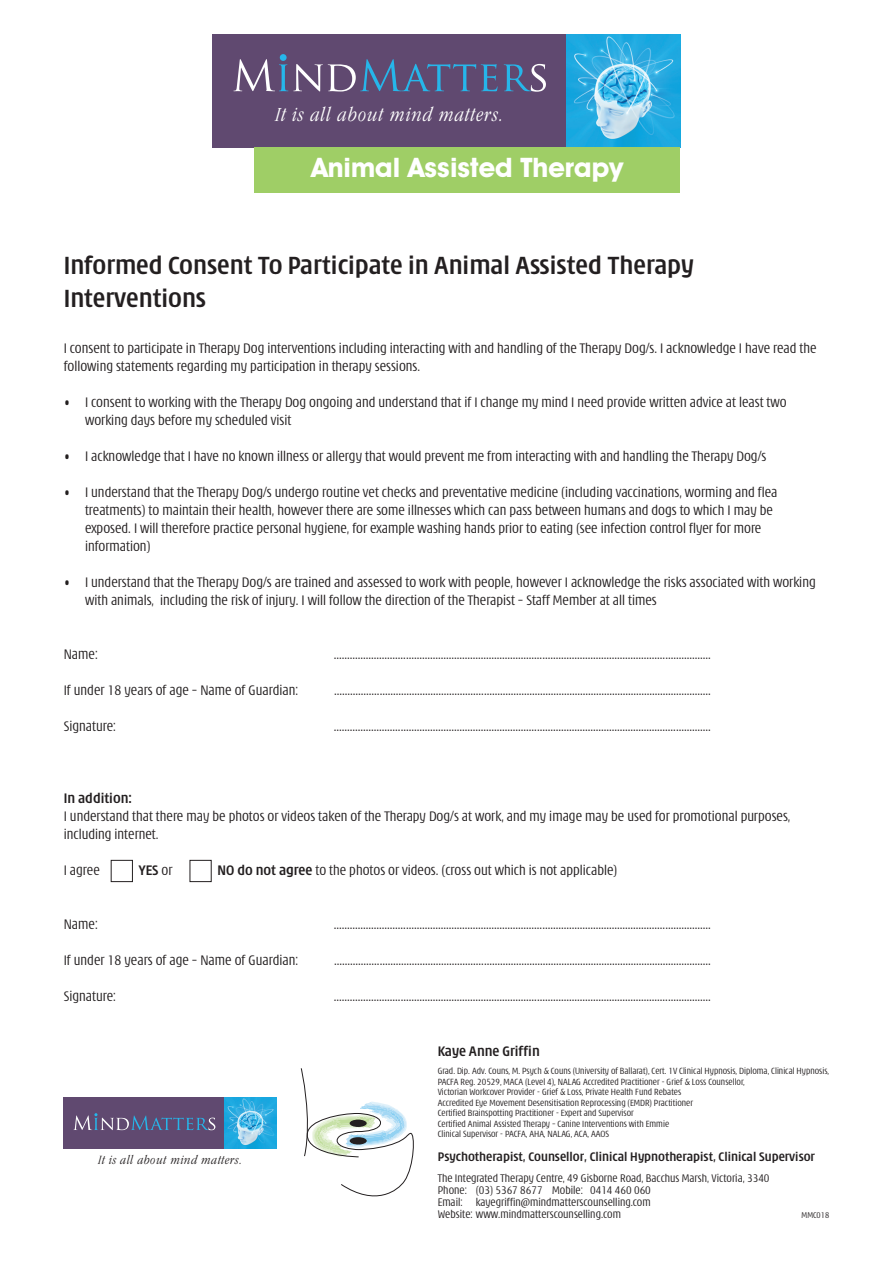
<style>
.page{position:relative;width:893px;height:1263px;background:#fff}
.page>*{position:absolute;margin:0;border:0;box-sizing:border-box;transform-origin:0 0}
.t1{font:700 condensed 27px/32.4px "Modena";color:#231f20}
.t2{font:700 27px "Avant Garde IT Cby BT";color:#fff}
.t3{font:italic 300 condensed 20.7px "Garamond";letter-spacing:.05em;color:#fff}
.t4{font:300 condensed 15px/18px "Modena";color:#231f20}
.t5{font:700 condensed 15px "Modena";color:#231f20}
.t6{font:700 condensed 13.5px "Modena";color:#231f20}
.t7{font:italic 300 condensed 13.05px "Garamond";letter-spacing:.05em;color:#231f20}
.t8{font:300 condensed 12px/12px "Modena";color:#231f20}
.t9{font:300 condensed 9.75px/10.5px "Modena";color:#231f20}
.t10{font:300 condensed 9px "Modena";color:#231f20}
.s1{font-weight:300}
.s2{font-weight:700}
</style>
<div class="page">
<div style="left:212px;top:34px;width:355px;height:113px;background:#604970"></div>
<img style="left:567px;top:34px;width:113px;height:113px">
<svg style="left:233px;top:59px;width:264px;height:33px"></svg>
<svg style="left:504px;top:64px;width:42px;height:28px"></svg>
<div style="left:280px;top:54px;width:7px;height:7px;background:#26b6ea;border-radius:50%"></div>
<div style="left:254px;top:147px;width:426px;height:45px;background:#9fce66"></div>
<div style="left:111px;top:860px;width:22px;height:22px;border:1px solid #231f20"></div>
<div style="left:190px;top:860px;width:21px;height:22px;border:1px solid #231f20"></div>
<div style="left:64px;top:1097px;width:161px;height:52px;background:#604970"></div>
<img style="left:225px;top:1097px;width:51px;height:52px">
<svg style="left:73px;top:1113px;width:142px;height:17px"></svg>
<svg style="left:301px;top:1068px;width:113px;height:129px"></svg>
<h2 class="t3" style="left:276px;top:102px;width:230px">It is all about mind matters.</h2>
<h1 class="t2" style="left:311px;top:152px;width:314px">Animal Assisted Therapy</h1>
<h1 class="t1" style="left:64px;top:251px;width:631px">Informed Consent To Participate in Animal Assisted Therapy<br>Interventions</h1>
<p class="t4" style="left:64px;top:340px;width:754px">I consent to participate in Therapy Dog interventions including interacting with and handling of the Therapy Dog/s. I acknowledge I have read the following statements regarding my participation in therapy sessions.</p>
<p class="t4" style="left:85px;top:394px;width:703px;text-indent:-21px">• I consent to working with the Therapy Dog ongoing and understand that if I change my mind I need provide written advice at least two working days before my scheduled visit</p>
<p class="t4" style="left:64px;top:448px;width:704px">• I acknowledge that I have no known illness or allergy that would prevent me from interacting with and handling the Therapy Dog/s</p>
<p class="t4" style="left:85px;top:484px;width:694px;text-indent:-21px">• I understand that the Therapy Dog/s undergo routine vet checks and preventative medicine (including vaccinations, worming and flea treatments) to maintain their health, however there are some illnesses which can pass between humans and dogs to which I may be exposed. I will therefore practice personal hygiene, for example washing hands prior to eating (see infection control flyer for more information)</p>
<p class="t4" style="left:85px;top:574px;width:732px;text-indent:-21px">• I understand that the Therapy Dog/s are trained and assessed to work with people, however I acknowledge the risks associated with working with animals, including the risk of injury. I will follow the direction of the Therapist – Staff Member at all times</p>
<p class="t4" style="left:64px;top:646px;width:35px">Name:</p>
<p class="t4" style="left:334px;top:646px;width:378px">.............................................................................................................................................</p>
<p class="t4" style="left:64px;top:682px;width:236px">If under 18 years of age – Name of Guardian:</p>
<p class="t4" style="left:334px;top:682px;width:378px">.............................................................................................................................................</p>
<p class="t4" style="left:64px;top:718px;width:54px">Signature:</p>
<p class="t4" style="left:334px;top:718px;width:378px">.............................................................................................................................................</p>
<p class="t5" style="left:64px;top:793px;width:70px">In addition:</p>
<p class="t4" style="left:64px;top:808px;width:728px">I understand that there may be photos or videos taken of the Therapy Dog/s at work, and my image may be used for promotional purposes, including internet.</p>
<p class="t4" style="left:64px;top:862px;width:38px">I agree</p>
<p class="t5" style="left:139px;top:865px;width:35px">YES <span class="s1">or</span></p>
<p class="t4" style="left:218px;top:862px;width:401px"><span class="s2">NO do not agree</span> to the photos or videos. (cross out which is not applicable)</p>
<p class="t4" style="left:64px;top:916px;width:35px">Name:</p>
<p class="t4" style="left:334px;top:916px;width:378px">.............................................................................................................................................</p>
<p class="t4" style="left:64px;top:952px;width:236px">If under 18 years of age – Name of Guardian:</p>
<p class="t4" style="left:334px;top:952px;width:378px">.............................................................................................................................................</p>
<p class="t4" style="left:64px;top:988px;width:54px">Signature:</p>
<p class="t4" style="left:334px;top:988px;width:378px">.............................................................................................................................................</p>
<p class="t7" style="left:98px;top:1152px;width:145px">It is all about mind matters.</p>
<p class="t5" style="left:438px;top:1046px;width:104px">Kaye Anne Griffin</p>
<p class="t9" style="left:438px;top:1066px;width:393px">Grad. Dip. Adv. Couns, M. Psych &amp; Couns (University of Ballarat), Cert. 1V Clinical Hypnosis, Diploma, Clinical Hypnosis, PACFA Reg. 20529, MACA (Level 4), NALAG Accredited Practitioner - Grief &amp; Loss Counsellor,<br>Victorian Workcover Provider - Grief &amp; Loss, Private Health Fund Rebates<br>Accredited Eye Movement Desensitisation Reprocessing (EMDR) Practitioner<br>Certified Brainspotting Practitioner - Expert and Supervisor<br>Certified Animal Assisted Therapy – Canine Interventions with Emmie<br>Clinical Supervisor - PACFA, AHA, NALAG, ACA, AAOS</p>
<p class="t6" style="left:438px;top:1151px;width:379px">Psychotherapist, Counsellor, Clinical Hypnotherapist, Clinical Supervisor</p>
<p class="t8" style="left:438px;top:1172px;width:333px">The Integrated Therapy Centre, 49 Gisborne Road, Bacchus Marsh, Victoria, 3340<br>Phone: (03) 5367 8677 Mobile: 0414 460 060<br>Email: kayegriffin@mindmatterscounselling.com<br>Website: www.mindmatterscounselling.com</p>
<p class="t10" style="left:802px;top:1212px;width:29px">MMC018</p>
</div>
